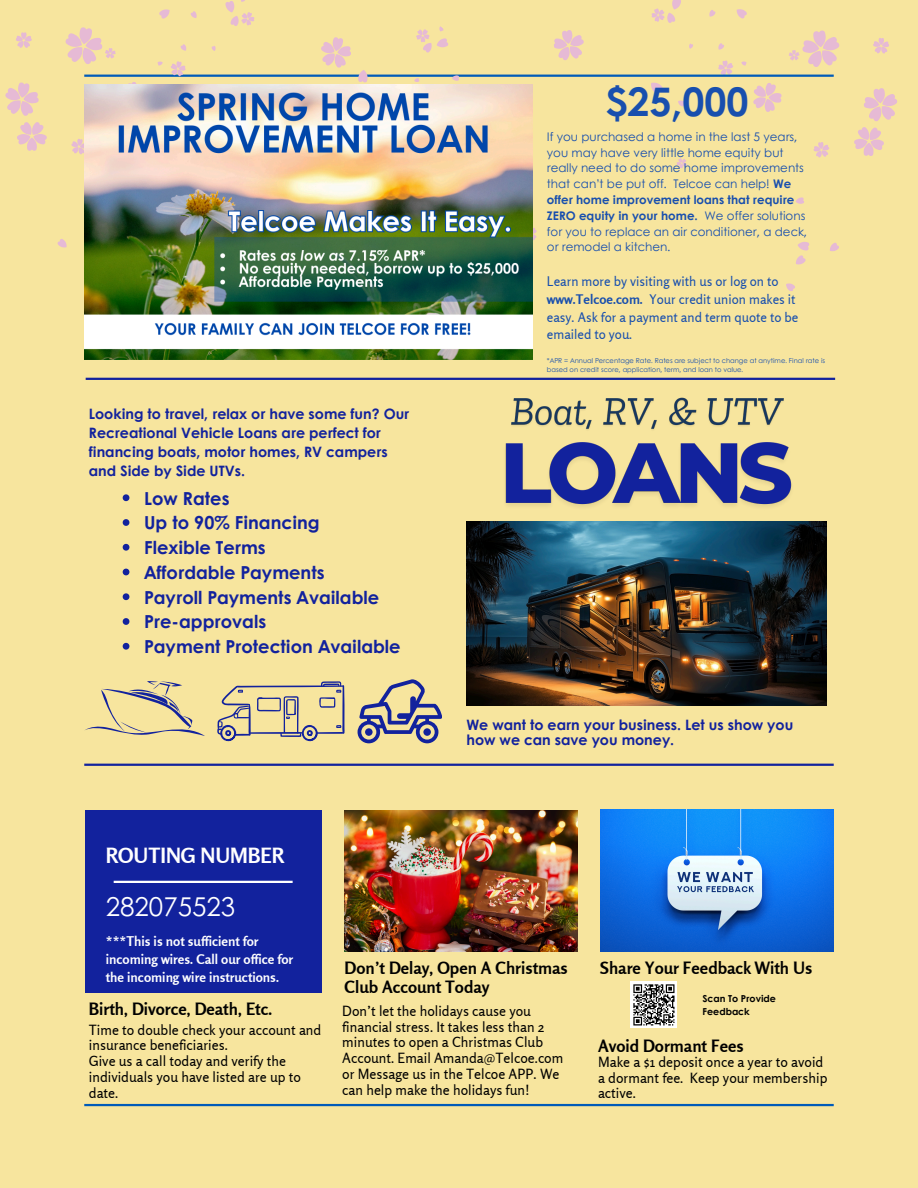
<style>
.page{position:relative;width:918px;height:1188px;background:#f7e59e}
.page>*{position:absolute;margin:0;border:0;box-sizing:border-box;transform-origin:0 0}
.t1{font:700 39.3px "Century Gothic";color:#184fae}
.t2{font:25.95px "Century Gothic";color:#fff}
.t3{font:700 20.85px "Rosario";color:#fff}
.t4{font:700 18px "Century Gothic";color:#12229d}
.t5{font:700 16.95px/19.2px "Rosario";color:#000}
.t6{font:700 14.25px/19.2px "Century Gothic";color:#12229d}
.t7{font:13.95px/15.8px "Rosario";color:#000}
.t8{font:700 13.35px/17.9px "Rosario";color:#fff}
.t9{font:13.2px/17.9px "Rosario";color:#184fae}
.t10{font:11.85px/15.8px "Century Gothic";color:#184fae}
.t11{font:700 9.6px/12.8px "Century Gothic";color:#000}
.t12{font:6.75px/9px "Century Gothic";color:#184fae}
.s1{font-weight:700}
</style>
<div class="page">
<svg style="left:554px;top:30px;width:30px;height:30px"></svg>
<svg style="left:677px;top:158px;width:10px;height:10px"></svg>
<svg style="left:718px;top:60px;width:15px;height:15px"></svg>
<svg style="left:753px;top:83px;width:29px;height:29px"></svg>
<svg style="left:789px;top:30px;width:51px;height:37px"></svg>
<svg style="left:813px;top:142px;width:16px;height:16px"></svg>
<svg style="left:873px;top:38px;width:16px;height:16px"></svg>
<svg style="left:854px;top:88px;width:43px;height:68px"></svg>
<svg style="left:678px;top:100px;width:7px;height:7px"></svg>
<svg style="left:741px;top:61px;width:6px;height:5px"></svg>
<svg style="left:651px;top:82px;width:12px;height:12px"></svg>
<svg style="left:718px;top:43px;width:6px;height:7px"></svg>
<svg style="left:689px;top:43px;width:4px;height:6px"></svg>
<svg style="left:736px;top:9px;width:11px;height:10px"></svg>
<svg style="left:709px;top:10px;width:7px;height:7px"></svg>
<svg style="left:651px;top:0;width:30px;height:23px"></svg>
<svg style="left:786px;top:283px;width:9px;height:8px"></svg>
<svg style="left:796px;top:242px;width:13px;height:23px"></svg>
<svg style="left:830px;top:243px;width:9px;height:8px"></svg>
<svg style="left:795px;top:197px;width:9px;height:7px"></svg>
<hr style="left:84px;top:75px;width:750px;height:2px;background:#005bb9">
<hr style="left:84px;top:1104px;width:750px;height:2px;background:#005bb9">
<div style="left:86px;top:810px;width:236px;height:183px;background:#12229d"></div>
<hr style="left:114px;top:881px;width:179px;height:2px;background:#fff">
<hr style="left:84px;top:764px;width:750px;height:2px;background:#12229d">
<img style="left:345px;top:810px;width:233px;height:141px">
<img style="left:600px;top:810px;width:233px;height:142px">
<div style="left:631px;top:982px;width:46px;height:46px;background:#fff"></div>
<svg style="left:633px;top:984px;width:42px;height:42px"></svg>
<hr style="left:86px;top:378px;width:749px;height:2px;background:#12229d">
<svg style="left:170px;top:61px;width:16px;height:16px"></svg>
<svg style="left:128px;top:82px;width:9px;height:2px"></svg>
<svg style="left:65px;top:27px;width:51px;height:37px"></svg>
<svg style="left:71px;top:139px;width:13px;height:16px"></svg>
<svg style="left:16px;top:32px;width:16px;height:16px"></svg>
<svg style="left:5px;top:82px;width:42px;height:69px"></svg>
<svg style="left:157px;top:61px;width:6px;height:5px"></svg>
<svg style="left:180px;top:44px;width:7px;height:7px"></svg>
<svg style="left:211px;top:46px;width:5px;height:5px"></svg>
<svg style="left:159px;top:9px;width:11px;height:10px"></svg>
<svg style="left:190px;top:11px;width:7px;height:7px"></svg>
<svg style="left:225px;top:0;width:30px;height:26px"></svg>
<svg style="left:57px;top:239px;width:10px;height:9px"></svg>
<svg style="left:532px;top:224px;width:5px;height:19px"></svg>
<svg style="left:320px;top:37px;width:51px;height:46px"></svg>
<svg style="left:414px;top:78px;width:6px;height:4px"></svg>
<svg style="left:452px;top:74px;width:9px;height:7px"></svg>
<svg style="left:416px;top:26px;width:32px;height:27px"></svg>
<img style="left:84px;top:84px;width:448px;height:276px">
<img style="left:513px;top:397px;width:271px;height:23px">
<img style="left:496px;top:420px;width:305px;height:102px">
<img style="left:466px;top:522px;width:360px;height:183px">
<svg style="left:85px;top:681px;width:120px;height:55px"></svg>
<svg style="left:358px;top:679px;width:84px;height:64px"></svg>
<svg style="left:218px;top:681px;width:126px;height:61px"></svg>
<svg style="left:123px;top:494px;width:6px;height:7px"></svg>
<svg style="left:123px;top:519px;width:6px;height:7px"></svg>
<svg style="left:123px;top:544px;width:6px;height:7px"></svg>
<svg style="left:123px;top:569px;width:6px;height:6px"></svg>
<svg style="left:123px;top:593px;width:6px;height:7px"></svg>
<svg style="left:123px;top:618px;width:6px;height:7px"></svg>
<svg style="left:123px;top:643px;width:6px;height:7px"></svg>
<h5 class="t1" style="left:605px;top:72px;width:145px">$25,000</h5>
<p class="t10" style="left:547px;top:128px;width:262px">If you purchased a home in the last 5 years, you may have very little home equity but really need to do some home improvements that can’t be put off. Telcoe can help! <span class="s1">We offer home improvement loans that require ZERO equity in your home.</span> We offer solutions for you to replace an air conditioner, a deck, or remodel a kitchen.</p>
<p class="t9" style="left:547px;top:272px;width:253px">Learn more by visiting with us or log on to <span class="s1">www.Telcoe.com.</span> Your credit union makes it easy. Ask for a payment and term quote to be emailed to you.</p>
<p class="t6" style="left:89px;top:403px;width:322px">Looking to travel, relax or have some fun? Our Recreational Vehicle Loans are perfect for financing boats, motor homes, RV campers and Side by Side UTVs.</p>
<p class="t4" style="left:144px;top:484px;width:87px">Low Rates</p>
<p class="t4" style="left:144px;top:509px;width:177px">Up to 90% Financing</p>
<p class="t4" style="left:144px;top:534px;width:123px">Flexible Terms</p>
<p class="t4" style="left:144px;top:559px;width:182px">Affordable Payments</p>
<p class="t4" style="left:144px;top:583px;width:237px">Payroll Payments Available</p>
<p class="t4" style="left:144px;top:608px;width:124px">Pre-approvals</p>
<p class="t4" style="left:144px;top:633px;width:258px">Payment Protection Available</p>
<p class="t3" style="left:106px;top:843px;width:180px">ROUTING NUMBER</p>
<p class="t12" style="left:547px;top:355px;width:280px">*APR = Annual Percentage Rate. Rates are subject to change at anytime. Final rate is based on credit score, application, term, and loan to value.</p>
<p class="t6" style="left:466px;top:717px;width:328px;line-height:14.7px">We want to earn your business. Let us show you how we can save you money.</p>
<p class="t2" style="left:106px;top:887px;width:131px">282075523</p>
<p class="t8" style="left:106px;top:932px;width:189px">***This is not sufficient for incoming wires. Call our office for the incoming wire instructions.</p>
<p class="t5" style="left:89px;top:1000px;width:185px">Birth, Divorce, Death, Etc.</p>
<p class="t7" style="left:89px;top:1021px;width:234px">Time to double check your account and insurance beneficiaries.</p>
<p class="t7" style="left:89px;top:1053px;width:214px">Give us a call today and verify the individuals you have listed are up to date.</p>
<p class="t5" style="left:345px;top:958px;width:225px">Don’t Delay, Open A Christmas<br>Club Account Today</p>
<p class="t5" style="left:600px;top:958px;width:214px">Share Your Feedback With Us</p>
<p class="t11" style="left:703px;top:991px;width:75px">Scan To Provide<br>Feedback</p>
<h2 class="t7" style="left:342px;top:1003px;width:223px">Don’t let the holidays cause you financial stress. It takes less than 2 minutes to open a Christmas Club Account. Email Amanda@Telcoe.com or Message us in the Telcoe APP. We can help make the holidays fun!</h2>
<p class="t5" style="left:598px;top:1036px;width:147px">Avoid Dormant Fees</p>
<p class="t7" style="left:598px;top:1054px;width:231px">Make a $1 deposit once a year to avoid a dormant fee. Keep your membership active.</p>
</div>
